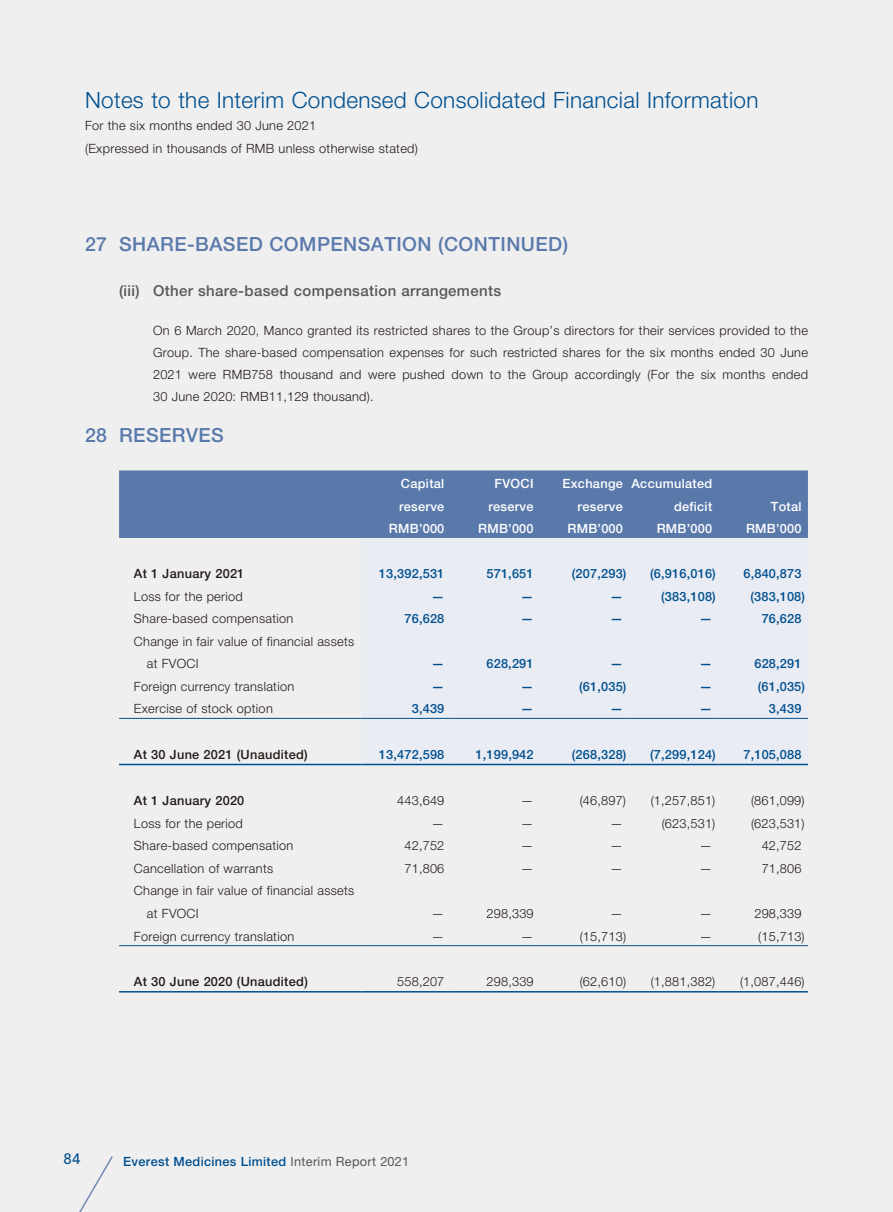
<style>
.page{position:relative;width:893px;height:1212px;background:#efeff0}
.page>*{position:absolute;margin:0;border:0;box-sizing:border-box;transform-origin:0 0}
.t1{font:300 22.5px "Helvetica Neue";letter-spacing:.015em;color:#00508f}
.t2{font:500 19.5px "Helvetica Neue";letter-spacing:.025em;color:#5a79ab}
.t3{font:500 15px "Helvetica Neue";letter-spacing:.025em;color:#595857}
.t4{font:500 15px "Avenir";color:#00508f}
.t5{font:300 12.75px/22.5px "Helvetica Neue";letter-spacing:.025em;color:#231916}
.t6{font:500 12.75px "Helvetica Neue";letter-spacing:.015em;color:#00508f}
.t7{font:500 12.75px/22.5px "Helvetica Neue";letter-spacing:.025em;color:#fff;text-align:right}
.t8{font:500 12.75px "Helvetica Neue";letter-spacing:.025em;color:#231916}
.s1{font-weight:400;color:#595857}
</style>
<div class="page">
<svg style="left:79px;top:1156px;width:34px;height:56px"></svg>
<div style="left:119px;top:470px;width:689px;height:68px;background:#5a79ab"></div>
<svg style="left:361px;top:717px;width:447px;height:47px"></svg>
<hr style="left:119px;top:718px;width:242px;height:1px;background:#00508f">
<hr style="left:361px;top:718px;width:90px;height:1px;background:#00508f">
<hr style="left:451px;top:718px;width:89px;height:1px;background:#00508f">
<hr style="left:540px;top:718px;width:89px;height:1px;background:#00508f">
<hr style="left:629px;top:718px;width:90px;height:1px;background:#00508f">
<hr style="left:719px;top:718px;width:89px;height:1px;background:#00508f">
<hr style="left:119px;top:764px;width:242px;height:1px;background:#00508f">
<hr style="left:119px;top:991px;width:242px;height:1px;background:#00508f">
<hr style="left:361px;top:764px;width:90px;height:1px;background:#00508f">
<hr style="left:451px;top:764px;width:89px;height:1px;background:#00508f">
<hr style="left:540px;top:764px;width:89px;height:1px;background:#00508f">
<hr style="left:629px;top:764px;width:90px;height:1px;background:#00508f">
<hr style="left:719px;top:764px;width:89px;height:1px;background:#00508f">
<hr style="left:361px;top:991px;width:90px;height:1px;background:#00508f">
<hr style="left:451px;top:991px;width:89px;height:1px;background:#00508f">
<hr style="left:540px;top:991px;width:89px;height:1px;background:#00508f">
<hr style="left:629px;top:991px;width:90px;height:1px;background:#00508f">
<hr style="left:719px;top:991px;width:89px;height:1px;background:#00508f">
<hr style="left:119px;top:945px;width:242px;height:1px;background:#00508f">
<hr style="left:361px;top:945px;width:90px;height:1px;background:#00508f">
<hr style="left:451px;top:945px;width:89px;height:1px;background:#00508f">
<hr style="left:540px;top:945px;width:89px;height:1px;background:#00508f">
<hr style="left:629px;top:945px;width:90px;height:1px;background:#00508f">
<hr style="left:719px;top:945px;width:89px;height:1px;background:#00508f">
<h1 class="t1" style="left:85px;top:86px;width:675px">Notes to the Interim Condensed Consolidated Financial Information</h1>
<p class="t5" style="left:85px;top:114px;width:334px">For the six months ended 30 June 2021<br>(Expressed in thousands of RMB unless otherwise stated)</p>
<h2 class="t2" style="left:85px;top:232px;width:485px">27 SHARE-BASED COMPENSATION (CONTINUED)</h2>
<p class="t3" style="left:119px;top:281px;width:384px">(iii) Other share-based compensation arrangements</p>
<p class="t5" style="left:153px;top:319px;width:656px;line-height:22px;text-align:justify">On 6 March 2020, Manco granted its restricted shares to the Group’s directors for their services provided to the Group. The share-based compensation expenses for such restricted shares for the six months ended 30 June 2021 were RMB758 thousand and were pushed down to the Group accordingly (For the six months ended 30 June 2020: RMB11,129 thousand).</p>
<h2 class="t2" style="left:85px;top:423px;width:140px">28 RESERVES</h2>
<p class="t7" style="left:399px;top:472px;width:47px;text-align:left">Capital reserve</p>
<p class="t7" style="left:488px;top:472px;width:47px;text-align:center">FVOCI reserve</p>
<p class="t7" style="left:562px;top:472px;width:62px">Exchange reserve</p>
<p class="t7" style="left:631px;top:472px;width:82px">Accumulated deficit</p>
<p class="t7" style="left:771px;top:495px;width:32px">Total</p>
<p class="t7" style="left:389px;top:517px;width:57px">RMB’000</p>
<p class="t7" style="left:478px;top:517px;width:57px">RMB’000</p>
<p class="t7" style="left:567px;top:517px;width:57px">RMB’000</p>
<p class="t7" style="left:657px;top:517px;width:57px">RMB’000</p>
<p class="t7" style="left:746px;top:517px;width:57px">RMB’000</p>
<p class="t8" style="left:134px;top:566px;width:112px">At 1 January 2021</p>
<p class="t6" style="left:379px;top:566px;width:67px">13,392,531</p>
<p class="t6" style="left:486px;top:566px;width:49px">571,651</p>
<p class="t6" style="left:572px;top:566px;width:56px">(207,293)</p>
<p class="t6" style="left:650px;top:566px;width:67px">(6,916,016)</p>
<p class="t6" style="left:743px;top:566px;width:60px">6,840,873</p>
<p class="t5" style="left:134px;top:585px;width:111px">Loss for the period</p>
<p class="t6" style="left:432px;top:588px;width:14px">—</p>
<p class="t6" style="left:521px;top:588px;width:14px">—</p>
<p class="t6" style="left:610px;top:588px;width:14px">—</p>
<p class="t6" style="left:661px;top:588px;width:56px">(383,108)</p>
<p class="t6" style="left:750px;top:588px;width:56px">(383,108)</p>
<p class="t5" style="left:134px;top:607px;width:161px">Share-based compensation</p>
<p class="t6" style="left:404px;top:611px;width:41px">76,628</p>
<p class="t6" style="left:521px;top:611px;width:14px">—</p>
<p class="t6" style="left:610px;top:611px;width:14px">—</p>
<p class="t6" style="left:699px;top:611px;width:14px">—</p>
<p class="t6" style="left:762px;top:611px;width:41px">76,628</p>
<p class="t5" style="left:147px;top:630px;width:209px;text-indent:-13px">Change in fair value of financial assets at FVOCI</p>
<p class="t6" style="left:432px;top:656px;width:14px">—</p>
<p class="t6" style="left:486px;top:656px;width:49px">628,291</p>
<p class="t6" style="left:610px;top:656px;width:14px">—</p>
<p class="t6" style="left:699px;top:656px;width:14px">—</p>
<p class="t6" style="left:754px;top:656px;width:49px">628,291</p>
<p class="t5" style="left:134px;top:675px;width:162px">Foreign currency translation</p>
<p class="t6" style="left:432px;top:678px;width:14px">—</p>
<p class="t6" style="left:521px;top:678px;width:14px">—</p>
<p class="t6" style="left:579px;top:678px;width:49px">(61,035)</p>
<p class="t6" style="left:699px;top:678px;width:14px">—</p>
<p class="t6" style="left:758px;top:678px;width:49px">(61,035)</p>
<p class="t5" style="left:134px;top:697px;width:140px">Exercise of stock option</p>
<p class="t6" style="left:412px;top:701px;width:34px">3,439</p>
<p class="t6" style="left:521px;top:701px;width:14px">—</p>
<p class="t6" style="left:610px;top:701px;width:14px">—</p>
<p class="t6" style="left:699px;top:701px;width:14px">—</p>
<p class="t6" style="left:769px;top:701px;width:34px">3,439</p>
<p class="t8" style="left:134px;top:747px;width:175px">At 30 June 2021 (Unaudited)</p>
<p class="t6" style="left:379px;top:747px;width:67px">13,472,598</p>
<p class="t6" style="left:475px;top:747px;width:60px">1,199,942</p>
<p class="t6" style="left:572px;top:747px;width:56px">(268,328)</p>
<p class="t6" style="left:650px;top:747px;width:67px">(7,299,124)</p>
<p class="t6" style="left:743px;top:747px;width:60px">7,105,088</p>
<p class="t8" style="left:134px;top:793px;width:112px">At 1 January 2020</p>
<p class="t5" style="left:397px;top:789px;width:49px">443,649</p>
<p class="t5" style="left:521px;top:789px;width:14px">—</p>
<p class="t5" style="left:580px;top:789px;width:48px">(46,897)</p>
<p class="t5" style="left:651px;top:789px;width:66px">(1,257,851)</p>
<p class="t5" style="left:751px;top:789px;width:55px">(861,099)</p>
<p class="t5" style="left:134px;top:812px;width:111px">Loss for the period</p>
<p class="t5" style="left:432px;top:812px;width:14px">—</p>
<p class="t5" style="left:521px;top:812px;width:14px">—</p>
<p class="t5" style="left:610px;top:812px;width:14px">—</p>
<p class="t5" style="left:662px;top:812px;width:55px">(623,531)</p>
<p class="t5" style="left:751px;top:812px;width:55px">(623,531)</p>
<p class="t5" style="left:134px;top:834px;width:161px">Share-based compensation</p>
<p class="t5" style="left:404px;top:834px;width:41px">42,752</p>
<p class="t5" style="left:521px;top:834px;width:14px">—</p>
<p class="t5" style="left:610px;top:834px;width:14px">—</p>
<p class="t5" style="left:699px;top:834px;width:14px">—</p>
<p class="t5" style="left:762px;top:834px;width:41px">42,752</p>
<p class="t5" style="left:134px;top:857px;width:141px">Cancellation of warrants</p>
<p class="t5" style="left:404px;top:857px;width:41px">71,806</p>
<p class="t5" style="left:521px;top:857px;width:14px">—</p>
<p class="t5" style="left:610px;top:857px;width:14px">—</p>
<p class="t5" style="left:699px;top:857px;width:14px">—</p>
<p class="t5" style="left:762px;top:857px;width:41px">71,806</p>
<p class="t5" style="left:147px;top:879px;width:209px;text-indent:-13px">Change in fair value of financial assets at FVOCI</p>
<p class="t5" style="left:432px;top:902px;width:14px">—</p>
<p class="t5" style="left:487px;top:902px;width:49px">298,339</p>
<p class="t5" style="left:610px;top:902px;width:14px">—</p>
<p class="t5" style="left:699px;top:902px;width:14px">—</p>
<p class="t5" style="left:754px;top:902px;width:49px">298,339</p>
<p class="t5" style="left:134px;top:924px;width:162px">Foreign currency translation</p>
<p class="t5" style="left:432px;top:924px;width:14px">—</p>
<p class="t5" style="left:521px;top:924px;width:14px">—</p>
<p class="t5" style="left:580px;top:924px;width:48px">(15,713)</p>
<p class="t5" style="left:699px;top:924px;width:14px">—</p>
<p class="t5" style="left:758px;top:924px;width:48px">(15,713)</p>
<p class="t8" style="left:134px;top:974px;width:175px">At 30 June 2020 (Unaudited)</p>
<p class="t5" style="left:397px;top:970px;width:49px">558,207</p>
<p class="t5" style="left:487px;top:970px;width:49px">298,339</p>
<p class="t5" style="left:580px;top:970px;width:48px">(62,610)</p>
<p class="t5" style="left:651px;top:970px;width:66px">(1,881,382)</p>
<p class="t5" style="left:740px;top:970px;width:66px">(1,087,446)</p>
<p class="t4" style="left:64px;top:1150px;width:18px">84</p>
<p class="t6" style="left:123px;top:1153px;width:287px">Everest Medicines Limited <span class="s1">Interim Report 2021</span></p>
</div>
